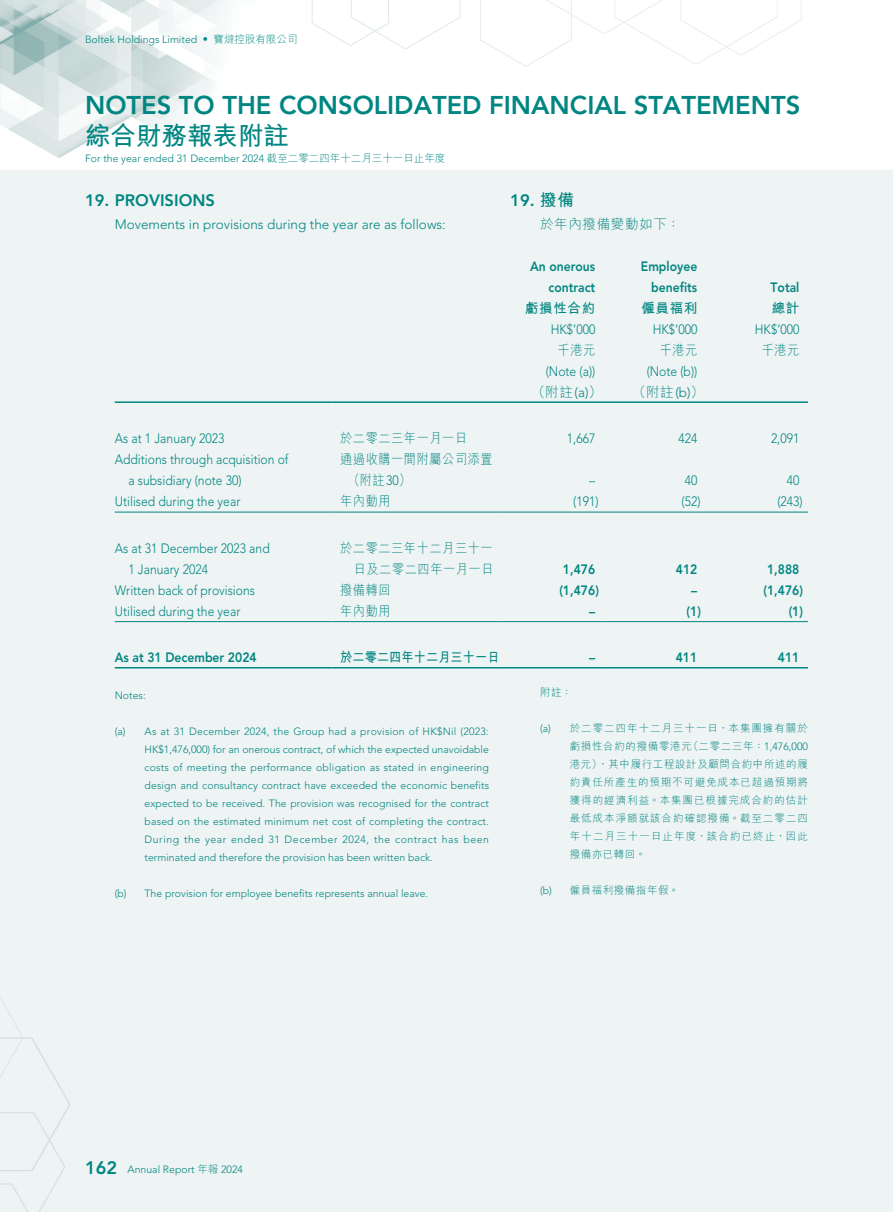
<style>
.page{position:relative;width:893px;height:1212px;background:#fff}
.page>*{position:absolute;margin:0;border:0;box-sizing:border-box;transform-origin:0 0}
.t1{font:800 25.5px "Avenir LT Std";color:#008682}
.t2{font:700 25.5px "M Hei HK";color:#008682}
.t3{font:800 16.5px "Avenir LT Std";color:#008682}
.t4{font:300 13.5px/21px "Avenir LT Std";color:#008682;scale:.9 1}
.t5{font:800 13.5px/21px "Avenir LT Std";color:#008682;text-align:right;scale:.9 1}
.t6{font:300 13.5px/21px "M Hei HK";letter-spacing:.05em;color:#008682;scale:.9 1}
.t7{font:300 13.5px "Avenir LT Std";color:#008682}
.t8{font:300 13.5px "M Hei HK";letter-spacing:.05em;color:#008682}
.t9{font:700 13.5px "M Hei HK";letter-spacing:.01em;color:#008682;scale:.9 1}
.t10{font:700 13.5px "M Hei HK";letter-spacing:.01em;color:#008682}
.t11{font:300 10.5px/18px "Avenir LT Std";color:#008682;text-align:justify}
.t12{font:300 10.5px/18px "M Hei HK";letter-spacing:.095em;color:#008682;text-align:justify}
.t13{font:300 10.5px "M Hei HK";letter-spacing:.05em;color:#008682}
.s1{font-family:"M Hei HK"}
.s2{font-family:"M Hei HK";font-weight:700}
.s3{font-family:"Avenir LT Std"}
.s4{font-weight:800;font-size:18px}
</style>
<div class="page">
<img style="left:0;top:0;width:802px;height:158px">
<div style="left:0;top:170px;width:893px;height:1042px;background:#eef3f3"></div>
<hr style="left:115px;top:401px;width:217px;height:2px;background:#008682">
<hr style="left:332px;top:401px;width:170px;height:2px;background:#008682">
<hr style="left:502px;top:401px;width:102px;height:2px;background:#008682">
<hr style="left:604px;top:401px;width:102px;height:2px;background:#008682">
<hr style="left:706px;top:401px;width:102px;height:2px;background:#008682">
<hr style="left:115px;top:512px;width:217px;height:1px;background:#008682">
<hr style="left:332px;top:512px;width:170px;height:1px;background:#008682">
<hr style="left:502px;top:512px;width:102px;height:1px;background:#008682">
<hr style="left:604px;top:512px;width:102px;height:1px;background:#008682">
<hr style="left:706px;top:512px;width:102px;height:1px;background:#008682">
<hr style="left:115px;top:621px;width:217px;height:1px;background:#008682">
<hr style="left:332px;top:621px;width:170px;height:1px;background:#008682">
<hr style="left:502px;top:621px;width:102px;height:1px;background:#008682">
<hr style="left:604px;top:621px;width:102px;height:1px;background:#008682">
<hr style="left:706px;top:621px;width:102px;height:1px;background:#008682">
<hr style="left:115px;top:667px;width:217px;height:1px;background:#008682">
<hr style="left:332px;top:667px;width:170px;height:1px;background:#008682">
<hr style="left:502px;top:667px;width:102px;height:1px;background:#008682">
<hr style="left:604px;top:667px;width:102px;height:1px;background:#008682">
<hr style="left:706px;top:667px;width:102px;height:1px;background:#008682">
<p class="t11" style="left:85px;top:31px;width:214px">Boltek Holdings Limited <span class="s1">• 寶燵控股有限公司</span></p>
<h1 class="t1" style="left:85px;top:90px;width:717px">NOTES TO THE CONSOLIDATED FINANCIAL STATEMENTS</h1>
<h1 class="t2" style="left:85px;top:117px;width:205px">綜合財務報表附註</h1>
<p class="t11" style="left:85px;top:149px;width:362px">For the year ended 31 December 2024 <span class="s1">截至二零二四年十二月三十一日止年度</span></p>
<h2 class="t3" style="left:510px;top:191px;width:65px">19. <span class="s2">撥備</span></h2>
<p class="t8" style="left:540px;top:217px;width:142px">於年內撥備變動如下：</p>
<h2 class="t3" style="left:85px;top:191px;width:131px">19. PROVISIONS</h2>
<p class="t7" style="left:115px;top:216px;width:332px">Movements in provisions during the year are as follows:</p>
<p class="t5" style="left:530px;top:255px;width:74px">An onerous contract</p>
<p class="t5" style="left:641px;top:255px;width:64px">Employee benefits</p>
<p class="t5" style="left:771px;top:277px;width:33px">Total</p>
<p class="t10" style="left:525px;top:298px;width:72px">虧損性合約</p>
<p class="t10" style="left:641px;top:298px;width:58px">僱員福利</p>
<p class="t10" style="left:772px;top:298px;width:29px">總計</p>
<p class="t4" style="left:551px;top:319px;width:51px">HK$’000</p>
<p class="t4" style="left:653px;top:319px;width:51px">HK$’000</p>
<p class="t4" style="left:755px;top:319px;width:51px">HK$’000</p>
<p class="t6" style="left:558px;top:339px;width:43px">千港元</p>
<p class="t6" style="left:660px;top:339px;width:43px">千港元</p>
<p class="t6" style="left:762px;top:339px;width:43px">千港元</p>
<p class="t4" style="left:546px;top:361px;width:57px">(Note (a))</p>
<p class="t4" style="left:647px;top:361px;width:58px">(Note (b))</p>
<p class="t8" style="left:532px;top:385px;width:72px">（附註<span class="s3">(a)</span>）</p>
<p class="t8" style="left:632px;top:385px;width:73px">（附註<span class="s3">(b)</span>）</p>
<p class="t4" style="left:115px;top:428px;width:123px">As at 1 January 2023</p>
<p class="t6" style="left:340px;top:428px;width:143px">於二零二三年一月一日</p>
<p class="t4" style="left:567px;top:428px;width:33px">1,667</p>
<p class="t4" style="left:678px;top:428px;width:23px">424</p>
<p class="t4" style="left:771px;top:428px;width:33px">2,091</p>
<p class="t4" style="left:128px;top:449px;width:179px;text-indent:-14px">Additions through acquisition of a subsidiary (note 30)</p>
<p class="t6" style="left:348px;top:449px;width:163px;text-indent:-8px">通過收購一間附屬公司添置（附註<span class="s3">30</span>）</p>
<p class="t4" style="left:589px;top:470px;width:8px">–</p>
<p class="t4" style="left:685px;top:470px;width:16px">40</p>
<p class="t4" style="left:787px;top:470px;width:16px">40</p>
<p class="t4" style="left:115px;top:491px;width:141px">Utilised during the year</p>
<p class="t6" style="left:340px;top:491px;width:58px">年內動用</p>
<p class="t4" style="left:573px;top:491px;width:30px">(191)</p>
<p class="t4" style="left:682px;top:491px;width:23px">(52)</p>
<p class="t4" style="left:777px;top:491px;width:30px">(243)</p>
<p class="t4" style="left:128px;top:538px;width:159px;text-indent:-14px">As at 31 December 2023 and<br>1 January 2024</p>
<p class="t6" style="left:340px;top:537px;width:172px;text-align:right">於二零二三年十二月三十一日及二零二四年一月一日</p>
<p class="t5" style="left:563px;top:559px;width:37px">1,476</p>
<p class="t5" style="left:676px;top:559px;width:25px">412</p>
<p class="t5" style="left:767px;top:559px;width:37px">1,888</p>
<p class="t4" style="left:115px;top:580px;width:157px">Written back of provisions</p>
<p class="t6" style="left:340px;top:579px;width:58px">撥備轉回</p>
<p class="t5" style="left:559px;top:580px;width:45px">(1,476)</p>
<p class="t5" style="left:691px;top:580px;width:8px">–</p>
<p class="t5" style="left:763px;top:580px;width:45px">(1,476)</p>
<p class="t4" style="left:115px;top:601px;width:141px">Utilised during the year</p>
<p class="t6" style="left:340px;top:600px;width:58px">年內動用</p>
<p class="t5" style="left:589px;top:601px;width:8px">–</p>
<p class="t5" style="left:687px;top:601px;width:17px">(1)</p>
<p class="t5" style="left:789px;top:601px;width:17px">(1)</p>
<p class="t5" style="left:115px;top:647px;width:159px">As at 31 December 2024</p>
<p class="t9" style="left:340px;top:647px;width:179px">於二零二四年十二月三十一日</p>
<p class="t5" style="left:589px;top:647px;width:8px">–</p>
<p class="t5" style="left:676px;top:647px;width:25px">411</p>
<p class="t5" style="left:778px;top:647px;width:25px">411</p>
<p class="t11" style="left:115px;top:686px;width:32px">Notes:</p>
<p class="t11" style="left:145px;top:722px;width:346px;text-indent:-30px">(a) As at 31 December 2024, the Group had a provision of HK$Nil (2023:<br>HK$1,476,000) for an onerous contract, of which the expected unavoidable costs of meeting the performance obligation as stated in engineering design and consultancy contract have exceeded the economic benefits expected to be received. The provision was recognised for the contract based on the estimated minimum net cost of completing the contract.<br>During the year ended 31 December 2024, the contract has been terminated and therefore the provision has been written back.</p>
<p class="t11" style="left:115px;top:884px;width:315px">(b) The provision for employee benefits represents annual leave.</p>
<p class="t12" style="left:540px;top:683px;width:34px">附註：</p>
<p class="t12" style="left:570px;top:719px;width:240px;text-indent:-30px"><span class="s3">(a)</span> 於二零二四年十二月三十一日，本集團擁有關於虧損性合約的撥備零港元（二零二三年：<span class="s3">1,476,000</span>港元），其中履行工程設計及顧問合約中所述的履約責任所產生的預期不可避免成本已超過預期將獲得的經濟利益。本集團已根據完成合約的估計最低成本淨額就該合約確認撥備。截至二零二四年十二月三十一日止年度，該合約已終止，因此撥備亦已轉回。</p>
<p class="t13" style="left:540px;top:885px;width:140px"><span class="s3">(b)</span> 僱員福利撥備指年假。</p>
<p class="t11" style="left:85px;top:1160px;width:159px"><span class="s4">162</span> Annual Report <span class="s1">年報</span> 2024</p>
</div>
